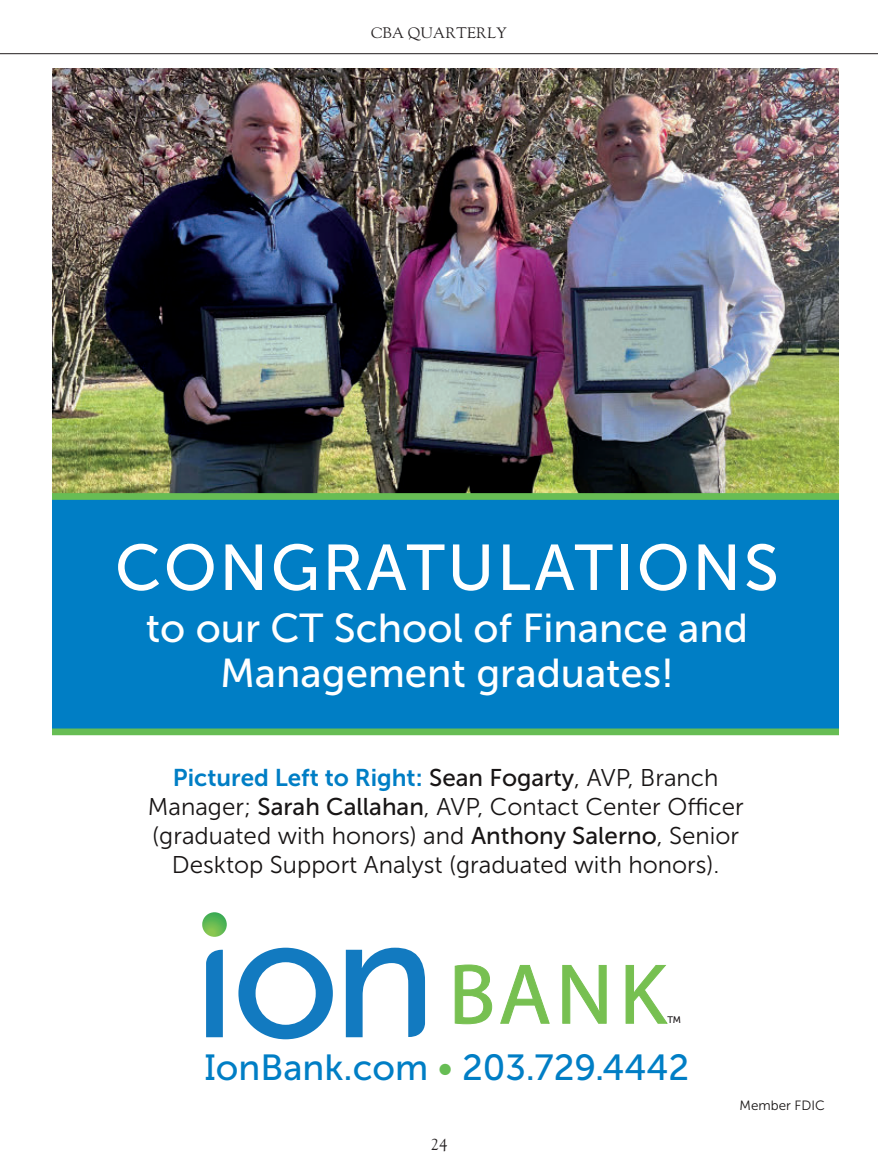
<style>
.page{position:relative;width:878px;height:1175px;background:#fff}
.page>*{position:absolute;margin:0;border:0;box-sizing:border-box;transform-origin:0 0}
.t1{font:64.5px "Museo Sans 500";letter-spacing:.04em;color:#fff}
.t2{font:40.35px/44.2px "Museo Sans 500";color:#fff;text-align:center}
.t3{font:36.3px "Museo Sans 500";color:#007ec5}
.t4{font:24.15px/29px "Museo Sans 300";color:#181515;text-align:center}
.t5{font:24.15px "Museo Sans 700";color:#007ec5}
.t6{font:16.5px "LTC Goudy Oldstyle Pro";color:#231f20}
.t7{font:15px "LTC Goudy Oldstyle Pro";color:#231f20}
.t8{font:13.5px "Museo Sans 300";color:#181515}
.t9{font:9.45px "Museo Sans 500";color:#181416}
.s1{font-family:"Museo Sans 500";color:#181515}
.s2{font-family:"Museo Sans 300";color:#181515}
.s3{font-family:"Museo Sans 500"}
.s4{font-family:"Museo 500"}
.s5{color:#67bd54}
</style>
<div class="page">
<hr style="left:0;top:53px;width:878px;height:1px;background:#231f20">
<img style="left:53px;top:69px;width:785px;height:424px">
<div style="left:53px;top:493px;width:785px;height:242px;background:#007ec5"></div>
<svg style="left:455px;top:964px;width:37px;height:60px"></svg>
<svg style="left:500px;top:965px;width:49px;height:58px"></svg>
<svg style="left:562px;top:965px;width:44px;height:58px"></svg>
<svg style="left:625px;top:965px;width:42px;height:58px"></svg>
<svg style="left:238px;top:947px;width:95px;height:92px"></svg>
<svg style="left:202px;top:912px;width:25px;height:24px"></svg>
<svg style="left:206px;top:949px;width:17px;height:88px"></svg>
<svg style="left:346px;top:947px;width:79px;height:90px"></svg>
<p class="t7" style="left:371px;top:24px;width:138px">CBA QUARTERLY</p>
<h1 class="t1" style="left:115px;top:532px;width:665px">CONGRATULATIONS</h1>
<h2 class="t2" style="left:146px;top:606px;width:603px">to our CT School of Finance and<br>Management graduates!</h2>
<p class="t5" style="left:173px;top:764px;width:547px">Pictured Left to Right: <span class="s1">Sean Fogarty</span><span class="s2">, AVP, Branch</span></p>
<p class="t4" style="left:148px;top:792px;width:597px">Manager; <span class="s3">Sarah Callahan</span>, AVP, Contact Center Officer (graduated with honors) and <span class="s3">Anthony Salerno</span>, Senior<br>Desktop Support Analyst (graduated with honors).</p>
<p class="t9" style="left:667px;top:1015px;width:15px">TM</p>
<h3 class="t3" style="left:204px;top:1047px;width:486px"><span class="s4">I</span>onBank.com <span class="s5">•</span> 203.729.4442</h3>
<p class="t6" style="left:430px;top:1134px;width:18px">24</p>
<p class="t8" style="left:739px;top:1098px;width:87px">Member FDIC</p>
</div>
